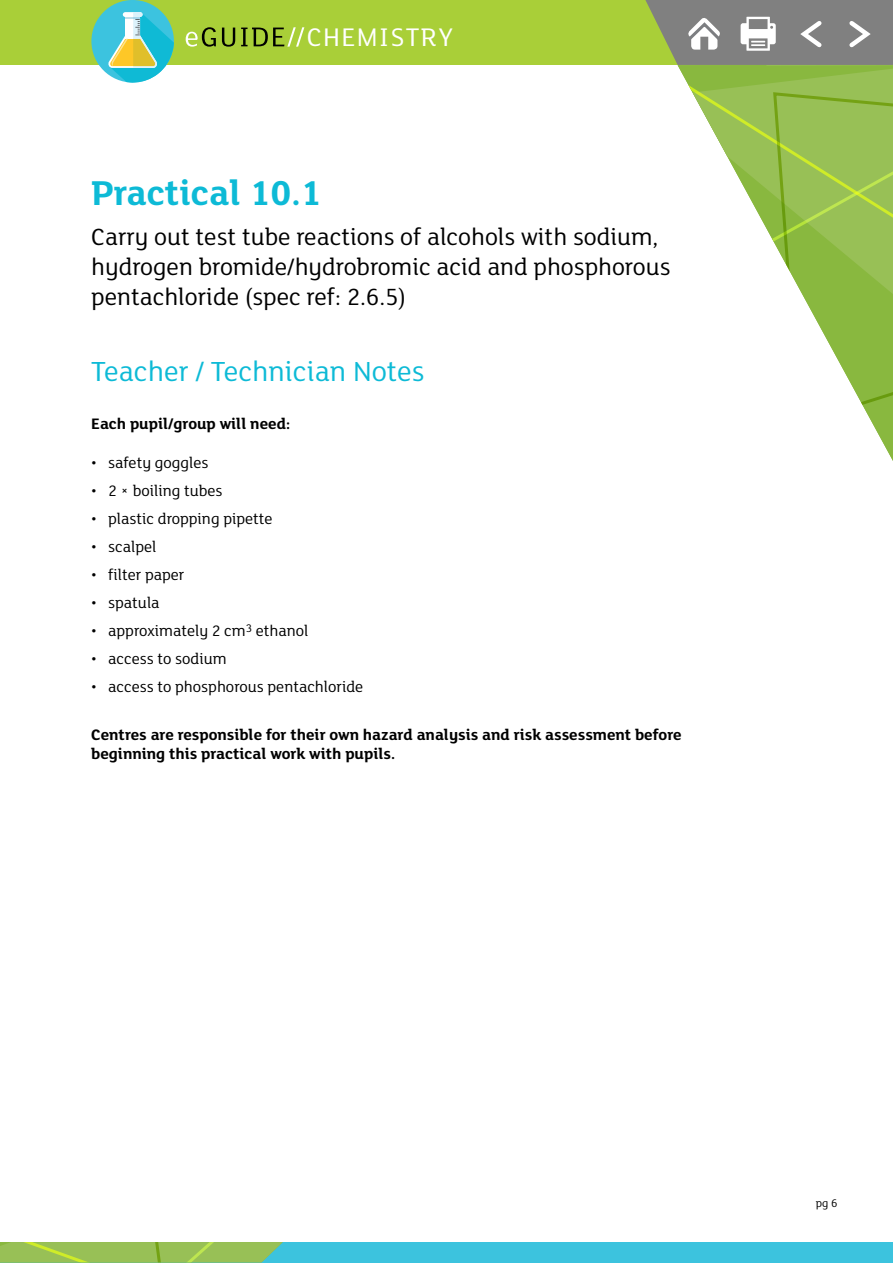
<style>
.page{position:relative;width:893px;height:1263px;background:#fff}
.page>*{position:absolute;margin:0;border:0;box-sizing:border-box;transform-origin:0 0}
.t1{font:700 37.5px "FS Lola";color:#0dbad6}
.t2{font:30px "FS Lola";color:#0dbad6}
.t3{font:27.75px "FS Lola";letter-spacing:.05em;color:#fff}
.t4{font:25.5px/30px "FS Lola";color:#000}
.t5{font:16.5px "FS Lola";color:#000}
.Body{font:700 16.5px/19.5px "FS Lola";color:#000}
.t6{font:12px "FS Lola";color:#000}
</style>
<div class="page">
<div style="left:0;top:0;width:893px;height:65px;background:#a9cf38"></div>
<svg style="left:186px;top:27px;width:30px;height:20px"></svg>
<svg style="left:222px;top:28px;width:13px;height:19px"></svg>
<svg style="left:241px;top:27px;width:63px;height:20px"></svg>
<div style="left:0;top:1242px;width:893px;height:21px;background:#3cc3de"></div>
<svg style="left:645px;top:0;width:248px;height:65px;background:#8f9286"></svg>
<svg style="left:678px;top:65px;width:215px;height:389px"></svg>
<svg style="left:771px;top:91px;width:122px;height:336px"></svg>
<svg style="left:0;top:1242px;width:283px;height:20px;background:#96c158"></svg>
<div style="left:91px;top:0;width:83px;height:82px;background:#3cc3df;border-radius:50%"></div>
<svg style="left:107px;top:12px;width:67px;height:70px"></svg>
<h3 class="t3" style="left:307px;top:19px;width:148px">CHEMISTRY</h3>
<h1 class="t1" style="left:91px;top:167px;width:232px">Practical 10.1</h1>
<h3 class="t4" style="left:91px;top:220px;width:581px">Carry out test tube reactions of alcohols with sodium, hydrogen bromide/hydrobromic acid and phosphorous pentachloride (spec ref: 2.6.5)</h3>
<h3 class="t2" style="left:91px;top:351px;width:335px">Teacher / Technician Notes</h3>
<p class="Body" style="left:91px;top:413px;width:200px">Each pupil/group will need:</p>
<p class="t5" style="left:91px;top:452px;width:119px">• safety goggles</p>
<p class="t5" style="left:91px;top:480px;width:133px">• 2 × boiling tubes</p>
<p class="t5" style="left:91px;top:508px;width:183px">• plastic dropping pipette</p>
<p class="t5" style="left:91px;top:536px;width:67px">• scalpel</p>
<p class="t5" style="left:91px;top:564px;width:95px">• filter paper</p>
<p class="t5" style="left:91px;top:592px;width:70px">• spatula</p>
<p class="t5" style="left:91px;top:620px;width:219px">• approximately 2 cm<sup>3</sup> ethanol</p>
<p class="t5" style="left:91px;top:648px;width:137px">• access to sodium</p>
<p class="t5" style="left:91px;top:676px;width:274px">• access to phosphorous pentachloride</p>
<p class="Body" style="left:91px;top:723px;width:592px">Centres are responsible for their own hazard analysis and risk assessment before beginning this practical work with pupils.</p>
<p class="t6" style="left:816px;top:1195px;width:23px">pg 6</p>
</div>
